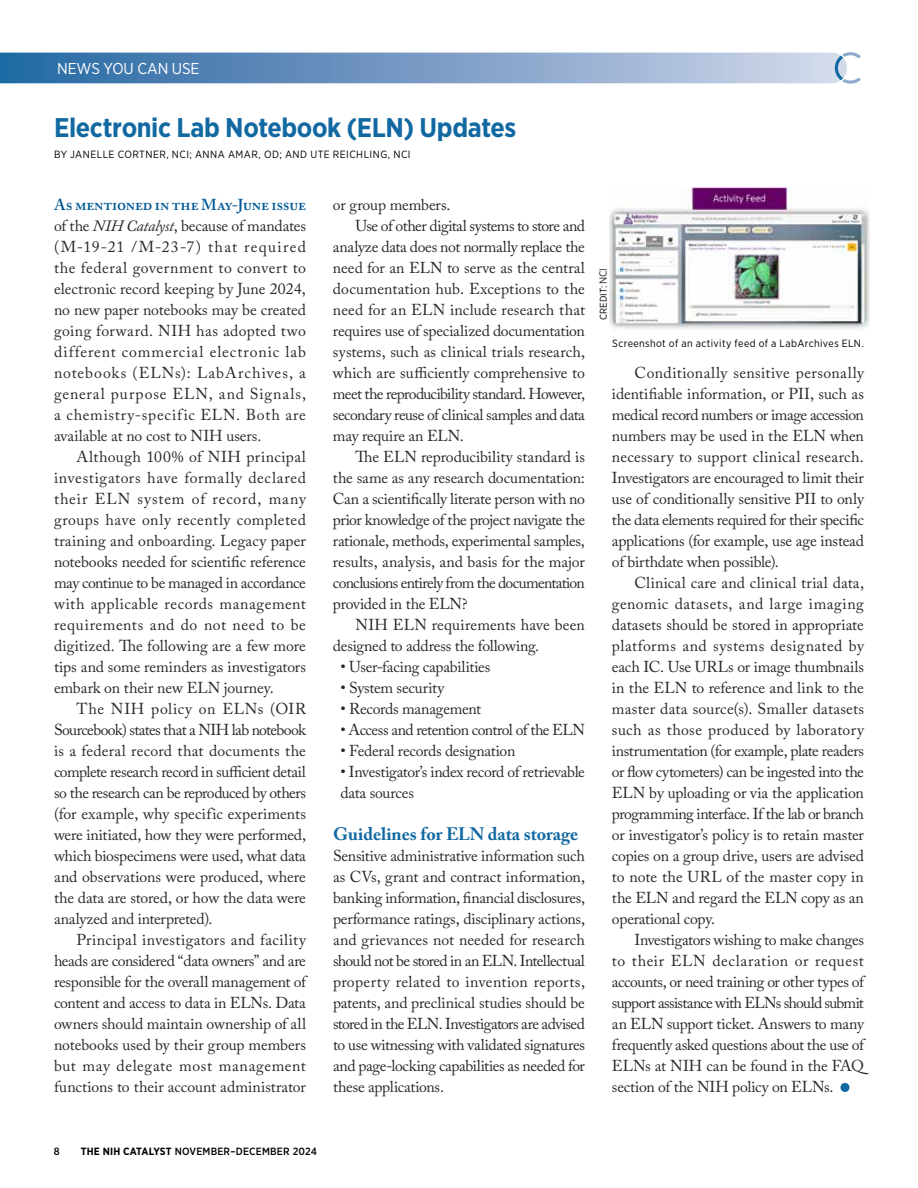
<style>
.page{position:relative;width:918px;height:1188px;background:#fff}
.page>*{position:absolute;margin:0;border:0;box-sizing:border-box;transform-origin:0 0}
.t1{font:700 27px "Gotham Narrow";letter-spacing:-.015em;color:#1269a2}
.t2{font:700 18px "Adobe Caslon Pro";color:#1269a2}
.t3{font:15.75px/21px "Adobe Caslon Pro";letter-spacing:-.015em;color:#292829;text-align:justify}
.t4{font:15.75px "Adobe Caslon Pro";letter-spacing:.01em;color:#292829}
.t5{font:15.75px "Adobe Caslon Pro";letter-spacing:-.035em;color:#292829}
.t6{font:15.75px "Adobe Caslon Pro";letter-spacing:-.045em;color:#292829}
.t7{font:15.75px "Adobe Caslon Pro";letter-spacing:-.05em;color:#292829}
.t8{font:15.75px "Adobe Caslon Pro";letter-spacing:-.04em;color:#292829}
.t9{font:15.75px "Adobe Caslon Pro";letter-spacing:.005em;color:#292829}
.t10{font:15.75px "Gotham Narrow";letter-spacing:-.005em;color:#fff}
.t11{font:10.5px "Gotham Narrow";letter-spacing:.04em;color:#000}
.t12{font:500 10.5px "Gotham Narrow";letter-spacing:.02em;color:#000}
.t13{font:9.75px "Gotham Narrow";letter-spacing:.01em;color:#000}
.s1{font-weight:600;color:#005895}
.s2{font-style:italic}
.s3{font-size:10.5px;color:#292829}
.s4{font-weight:700}
</style>
<div class="page">
<svg style="left:0;top:52px;width:861px;height:32px;background:#80a2c8"></svg>
<div style="left:840px;top:1083px;width:10px;height:9px;background:#1269a2;border-radius:50%"></div>
<img style="left:609px;top:188px;width:261px;height:141px">
<p class="t10" style="left:57px;top:58px;width:144px">NEWS YOU CAN USE</p>
<h1 class="t1" style="left:54px;top:110px;width:464px">Electronic Lab Notebook (ELN) Updates</h1>
<p class="t11" style="left:54px;top:147px;width:358px">BY JANELLE CORTNER, NCI; ANNA AMAR, OD; AND UTE REICHLING, NCI</p>
<p class="t3" style="left:54px;top:194px;width:254px"><span class="s1">As mentioned in the May-June issue </span>of the <span class="s2">NIH Catalyst</span>, because of mandates (M-19-21 /M-23-7) that required the federal government to convert to electronic record keeping by June 2024, no new paper notebooks may be created going forward. NIH has adopted two different commercial electronic lab notebooks (ELNs): LabArchives, a general purpose ELN, and Signals, a chemistry-specific ELN. Both are available at no cost to NIH users.</p>
<p class="t3" style="left:54px;top:446px;width:254px;text-indent:23px">Although 100% of NIH principal investigators have formally declared their ELN system of record, many groups have only recently completed training and onboarding. Legacy paper notebooks needed for scientific reference may continue to be managed in accordance with applicable records management requirements and do not need to be digitized. The following are a few more tips and some reminders as investigators embark on their new ELN journey.</p>
<p class="t3" style="left:54px;top:698px;width:254px;text-indent:23px">The NIH policy on ELNs (OIR Sourcebook) states that a NIH lab notebook is a federal record that documents the complete research record in sufficient detail so the research can be reproduced by others (for example, why specific experiments were initiated, how they were performed, which biospecimens were used, what data and observations were produced, where the data are stored, or how the data were analyzed and interpreted).</p>
<p class="t3" style="left:54px;top:929px;width:254px;text-indent:23px">Principal investigators and facility heads are considered “data owners” and are responsible for the overall management of content and access to data in ELNs. Data owners should maintain ownership of all notebooks used by their group members but may delegate most management functions to their account administrator</p>
<p class="t3" style="left:333px;top:194px;width:119px">or group members.</p>
<p class="t5" style="left:356px;top:216px;width:231px">Use of other digital systems to store and</p>
<p class="t3" style="left:333px;top:236px;width:253px">analyze data does not normally replace the</p>
<p class="t3" style="left:333px;top:257px;width:254px">need for an ELN to serve as the central</p>
<p class="t9" style="left:333px;top:279px;width:253px">documentation hub. Exceptions to the</p>
<p class="t4" style="left:333px;top:300px;width:254px">need for an ELN include research that</p>
<p class="t3" style="left:333px;top:320px;width:253px">requires use of specialized documentation</p>
<p class="t4" style="left:333px;top:342px;width:254px">systems, such as clinical trials research,</p>
<p class="t3" style="left:333px;top:362px;width:254px">which are sufficiently comprehensive to</p>
<p class="t6" style="left:333px;top:384px;width:254px">meet the reproducibility standard. However,</p>
<p class="t3" style="left:333px;top:404px;width:254px">secondary reuse of clinical samples and data</p>
<p class="t3" style="left:333px;top:425px;width:132px">may require an ELN.</p>
<p class="t3" style="left:356px;top:446px;width:231px">The ELN reproducibility standard is</p>
<p class="t3" style="left:333px;top:467px;width:253px">the same as any research documentation:</p>
<p class="t3" style="left:333px;top:488px;width:254px">Can a scientifically literate person with no</p>
<p class="t5" style="left:333px;top:510px;width:254px">prior knowledge of the project navigate the</p>
<p class="t3" style="left:333px;top:530px;width:253px">rationale, methods, experimental samples,</p>
<p class="t3" style="left:333px;top:551px;width:253px">results, analysis, and basis for the major</p>
<p class="t7" style="left:333px;top:573px;width:254px">conclusions entirely from the documentation</p>
<p class="t3" style="left:333px;top:593px;width:136px">provided in the ELN?</p>
<p class="t4" style="left:356px;top:615px;width:231px">NIH ELN requirements have been</p>
<p class="t3" style="left:333px;top:635px;width:208px">designed to address the following.</p>
<p class="t3" style="left:340px;top:656px;width:151px">• User-facing capabilities</p>
<p class="t3" style="left:340px;top:677px;width:105px">• System security</p>
<p class="t3" style="left:340px;top:698px;width:142px">• Records management</p>
<p class="t8" style="left:340px;top:720px;width:246px">• Access and retention control of the ELN</p>
<p class="t3" style="left:340px;top:740px;width:176px">• Federal records designation</p>
<p class="t3" style="left:340px;top:761px;width:246px">• Investigator’s index record of retrievable data sources</p>
<p class="t2" style="left:333px;top:823px;width:247px">Guidelines for ELN data storage</p>
<p class="t3" style="left:333px;top:845px;width:254px">Sensitive administrative information such as CVs, grant and contract information, banking information, financial disclosures, performance ratings, disciplinary actions, and grievances not needed for research should not be stored in an ELN. Intellectual property related to invention reports, patents, and preclinical studies should be stored in the ELN. Investigators are advised to use witnessing with validated signatures and page-locking capabilities as needed for these applications.</p>
<p class="t13" style="left:597px;top:320px;width:54px;rotate:-90deg">CREDIT: <span class="s3">NCI</span></p>
<p class="t11" style="left:612px;top:336px;width:253px">Screenshot of an activity feed of a LabArchives ELN.</p>
<p class="t3" style="left:612px;top:362px;width:254px;text-indent:23px">Conditionally sensitive personally identifiable information, or PII, such as medical record numbers or image accession numbers may be used in the ELN when necessary to support clinical research.<br>Investigators are encouraged to limit their use of conditionally sensitive PII to only the data elements required for their specific applications (for example, use age instead of birthdate when possible).</p>
<p class="t3" style="left:612px;top:572px;width:254px;text-indent:23px">Clinical care and clinical trial data, genomic datasets, and large imaging datasets should be stored in appropriate platforms and systems designated by each IC. Use URLs or image thumbnails in the ELN to reference and link to the master data source(s). Smaller datasets such as those produced by laboratory instrumentation (for example, plate readers or flow cytometers) can be ingested into the ELN by uploading or via the application programming interface. If the lab or branch or investigator’s policy is to retain master copies on a group drive, users are advised to note the URL of the master copy in the ELN and regard the ELN copy as an operational copy.</p>
<p class="t3" style="left:612px;top:929px;width:254px;text-indent:23px">Investigators wishing to make changes to their ELN declaration or request accounts, or need training or other types of support assistance with ELNs should submit an ELN support ticket. Answers to many frequently asked questions about the use of ELNs at NIH can be found in the FAQ section of the NIH policy on ELNs.</p>
<p class="t12" style="left:54px;top:1145px;width:7px">8</p>
<p class="t12" style="left:81px;top:1145px;width:238px"><span class="s4">THE NIH CATALYST</span> NOVEMBER–DECEMBER 2024</p>
</div>
